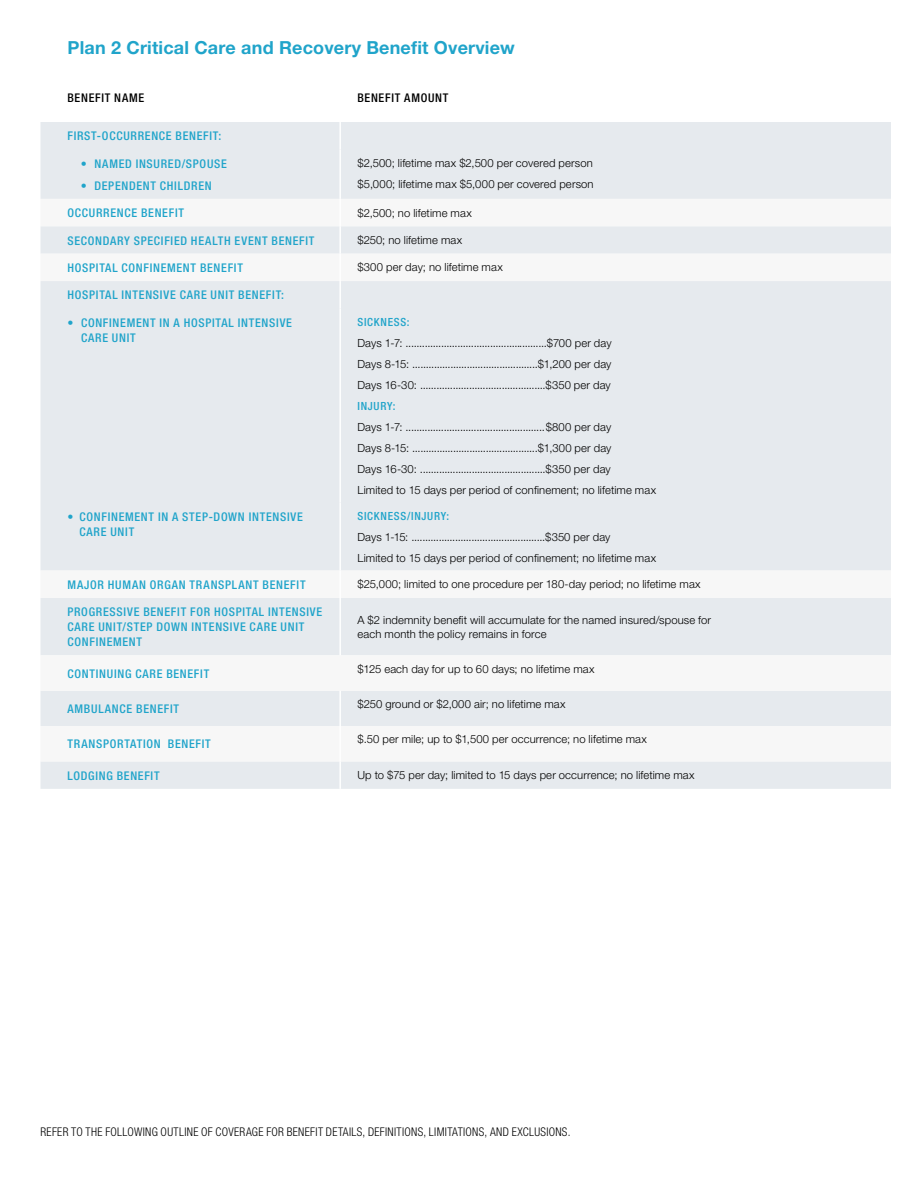
<style>
.page{position:relative;width:918px;height:1188px;background:#fff}
.page>*{position:absolute;margin:0;border:0;box-sizing:border-box;transform-origin:0 0}
.t1{font:700 18px "Helvetica Neue CELT";letter-spacing:.01em;color:#20a4ca}
.t2{font:500 condensed 12px "Helvetica Neue LTCE";letter-spacing:.06em;color:#20a4ca}
.t3{font:300 condensed 12px "Helvetica Neue LTCE";letter-spacing:.03em;color:#000;scale:.96 1}
.t4{font:500 condensed 12px "Helvetica Neue LTCE";color:#000}
.t5{font:300 11.25px/21px "Helvetica Neue CELT";letter-spacing:.01em;color:#000}
.t6{font:500 condensed 11.25px "Helvetica Neue LTCE";letter-spacing:.065em;color:#20a4ca}
</style>
<div class="page">
<div style="left:40px;top:122px;width:851px;height:667px;background:#e6eaee"></div>
<svg style="left:40px;top:199px;width:851px;height:562px;fill:#e6eaee"></svg>
<hr style="left:339px;top:122px;width:2px;height:27px;background:#fff">
<hr style="left:339px;top:149px;width:2px;height:50px;background:#fff">
<hr style="left:339px;top:199px;width:2px;height:27px;background:#fff">
<hr style="left:339px;top:226px;width:2px;height:28px;background:#fff">
<hr style="left:339px;top:254px;width:2px;height:27px;background:#fff">
<hr style="left:339px;top:281px;width:2px;height:27px;background:#fff">
<hr style="left:339px;top:308px;width:2px;height:195px;background:#fff">
<hr style="left:339px;top:503px;width:2px;height:68px;background:#fff">
<hr style="left:339px;top:571px;width:2px;height:27px;background:#fff">
<hr style="left:339px;top:598px;width:2px;height:57px;background:#fff">
<hr style="left:339px;top:691px;width:2px;height:35px;background:#fff">
<hr style="left:339px;top:726px;width:2px;height:35px;background:#fff">
<hr style="left:339px;top:761px;width:2px;height:28px;background:#fff">
<h1 class="t1" style="left:68px;top:37px;width:449px">Plan 2 Critical Care and Recovery Benefit Overview</h1>
<p class="t4" style="left:67px;top:90px;width:8px">BENEFIT</p>
<p class="t4" style="left:114px;top:90px;width:17px">NAME</p>
<p class="t4" style="left:357px;top:90px;width:8px">BENEFIT</p>
<p class="t4" style="left:404px;top:90px;width:32px">AMOUNT</p>
<p class="t2" style="left:67px;top:129px;width:13px">FIRST</p>
<p class="t2" style="left:97px;top:129px;width:13px">-OCCURRENCE</p>
<p class="t2" style="left:176px;top:129px;width:8px">BENEFIT</p>
<p class="t2" style="left:218px;top:129px;width:4px">:</p>
<p class="t2" style="left:81px;top:156px;width:30px">• NAMED</p>
<p class="t2" style="left:136px;top:156px;width:12px">INSURED</p>
<p class="t2" style="left:182px;top:156px;width:33px">/SPOUSE</p>
<p class="t2" style="left:81px;top:178px;width:29px">• DEPENDENT</p>
<p class="t2" style="left:160px;top:178px;width:15px">CHILDREN</p>
<p class="t5" style="left:357px;top:153px;width:238px">$2,500; lifetime max $2,500 per covered person $5,000; lifetime max $5,000 per covered person</p>
<p class="t2" style="left:67px;top:206px;width:81px">OCCURRENCE BENEFIT</p>
<p class="t5" style="left:357px;top:202px;width:116px">$2,500; no lifetime max</p>
<p class="t2" style="left:67px;top:233px;width:36px">SECONDAR</p>
<p class="t2" style="left:124px;top:233px;width:24px">Y SPECIFIED</p>
<p class="t2" style="left:191px;top:233px;width:15px">HEALTH</p>
<p class="t2" style="left:235px;top:233px;width:15px">EVENT</p>
<p class="t2" style="left:272px;top:233px;width:8px">BENEFIT</p>
<p class="t5" style="left:357px;top:229px;width:106px">$250; no lifetime max</p>
<p class="t2" style="left:67px;top:261px;width:22px">HOSPITAL</p>
<p class="t2" style="left:122px;top:261px;width:22px">CONFINEMENT</p>
<p class="t2" style="left:200px;top:261px;width:8px">BENEFIT</p>
<p class="t5" style="left:357px;top:257px;width:147px">$300 per day; no lifetime max</p>
<p class="t2" style="left:67px;top:288px;width:22px">HOSPITAL</p>
<p class="t2" style="left:122px;top:288px;width:11px">INTENSIVE</p>
<p class="t2" style="left:180px;top:288px;width:15px">CARE</p>
<p class="t2" style="left:211px;top:288px;width:14px">UNIT</p>
<p class="t2" style="left:238px;top:288px;width:8px">BENEFIT</p>
<p class="t2" style="left:281px;top:288px;width:4px">:</p>
<p class="t2" style="left:68px;top:315px;width:36px">• CONFINEMENT</p>
<p class="t2" style="left:160px;top:315px;width:46px">IN A HOSPITAL</p>
<p class="t2" style="left:238px;top:315px;width:11px">INTENSIVE</p>
<p class="t2" style="left:81px;top:330px;width:15px">CARE</p>
<p class="t2" style="left:112px;top:330px;width:14px">UNIT</p>
<p class="t6" style="left:357px;top:315px;width:14px">SICKNESS</p>
<p class="t6" style="left:407px;top:315px;width:4px">:</p>
<p class="t5" style="left:357px;top:332px;width:256px;text-align:justify">Days 1-7: ....................................................$700 per day Days 8-15: ..............................................$1,200 per day Days 16-30: ..............................................$350 per day</p>
<p class="t6" style="left:357px;top:399px;width:40px">INJURY:</p>
<p class="t5" style="left:357px;top:416px;width:300px">Days 1-7: ...................................................$800 per day<br>Days 8-15: ..............................................$1,300 per day<br>Days 16-30: ..............................................$350 per day<br>Limited to 15 days per period of confinement; no lifetime max</p>
<p class="t2" style="left:67px;top:510px;width:34px">• CONFINEMENTIN</p>
<p class="t2" style="left:172px;top:510px;width:88px">A STEP-DOWN INTENSIVE</p>
<p class="t2" style="left:79px;top:525px;width:15px">CARE</p>
<p class="t2" style="left:110px;top:525px;width:14px">UNIT</p>
<p class="t6" style="left:357px;top:509px;width:14px">SICKNESS</p>
<p class="t6" style="left:407px;top:509px;width:44px">/INJURY:</p>
<p class="t5" style="left:357px;top:526px;width:300px">Days 1-15: .................................................$350 per day<br>Limited to 15 days per period of confinement; no lifetime max</p>
<p class="t2" style="left:67px;top:578px;width:57px">MAJOR HUMAN</p>
<p class="t2" style="left:150px;top:578px;width:54px">ORGAN TRANSPLANT</p>
<p class="t2" style="left:263px;top:578px;width:14px">BENEFIT</p>
<p class="t5" style="left:357px;top:574px;width:345px">$25,000; limited to one procedure per 180-day period; no lifetime max</p>
<p class="t2" style="left:67px;top:605px;width:36px">PROGRESSIVE</p>
<p class="t2" style="left:143px;top:605px;width:8px">BENEFIT</p>
<p class="t2" style="left:190px;top:605px;width:46px">FOR HOSPITAL</p>
<p class="t2" style="left:268px;top:605px;width:11px">INTENSIVE</p>
<p class="t2" style="left:67px;top:620px;width:15px">CARE</p>
<p class="t2" style="left:98px;top:620px;width:43px">UNIT/STEP</p>
<p class="t2" style="left:156px;top:620px;width:46px">DOWN INTENSIVE</p>
<p class="t2" style="left:250px;top:620px;width:15px">CARE</p>
<p class="t2" style="left:281px;top:620px;width:14px">UNIT</p>
<p class="t2" style="left:67px;top:635px;width:22px">CONFINEMENT</p>
<p class="t5" style="left:357px;top:612px;width:355px;line-height:14.2px">A $2 indemnity benefit will accumulate for the named insured/spouse for each month the policy remains in force</p>
<p class="t2" style="left:67px;top:666px;width:22px">CONTINUIN</p>
<p class="t2" style="left:125px;top:666px;width:25px">G CARE</p>
<p class="t2" style="left:166px;top:666px;width:8px">BENEFIT</p>
<p class="t5" style="left:357px;top:659px;width:239px">$125 each day for up to 60 days; no lifetime max</p>
<p class="t2" style="left:67px;top:702px;width:32px">AMBULANCE</p>
<p class="t2" style="left:136px;top:702px;width:8px">BENEFIT</p>
<p class="t5" style="left:357px;top:693px;width:210px">$250 ground or $2,000 air; no lifetime max</p>
<p class="t2" style="left:67px;top:737px;width:15px">TRANSP</p>
<p class="t2" style="left:110px;top:737px;width:14px">ORTATI</p>
<p class="t2" style="left:146px;top:737px;width:25px">ON BENEFIT</p>
<p class="t5" style="left:357px;top:729px;width:291px">$.50 per mile; up to $1,500 per occurrence; no lifetime max</p>
<p class="t2" style="left:67px;top:768px;width:57px">LODGING BENEFIT</p>
<p class="t5" style="left:357px;top:765px;width:339px">Up to $75 per day; limited to 15 days per occurrence; no lifetime max</p>
<p class="t3" style="left:40px;top:1125px;width:7px">REFER</p>
<p class="t3" style="left:71px;top:1125px;width:238px">TO THE FOLLOWING OUTLINE OF COVERAGE FOR BENEF</p>
<p class="t3" style="left:316px;top:1125px;width:267px">IT DETAILS, DEFINITIONS, LIMITATIONS, AND EXCLUSIONS.</p>
</div>
